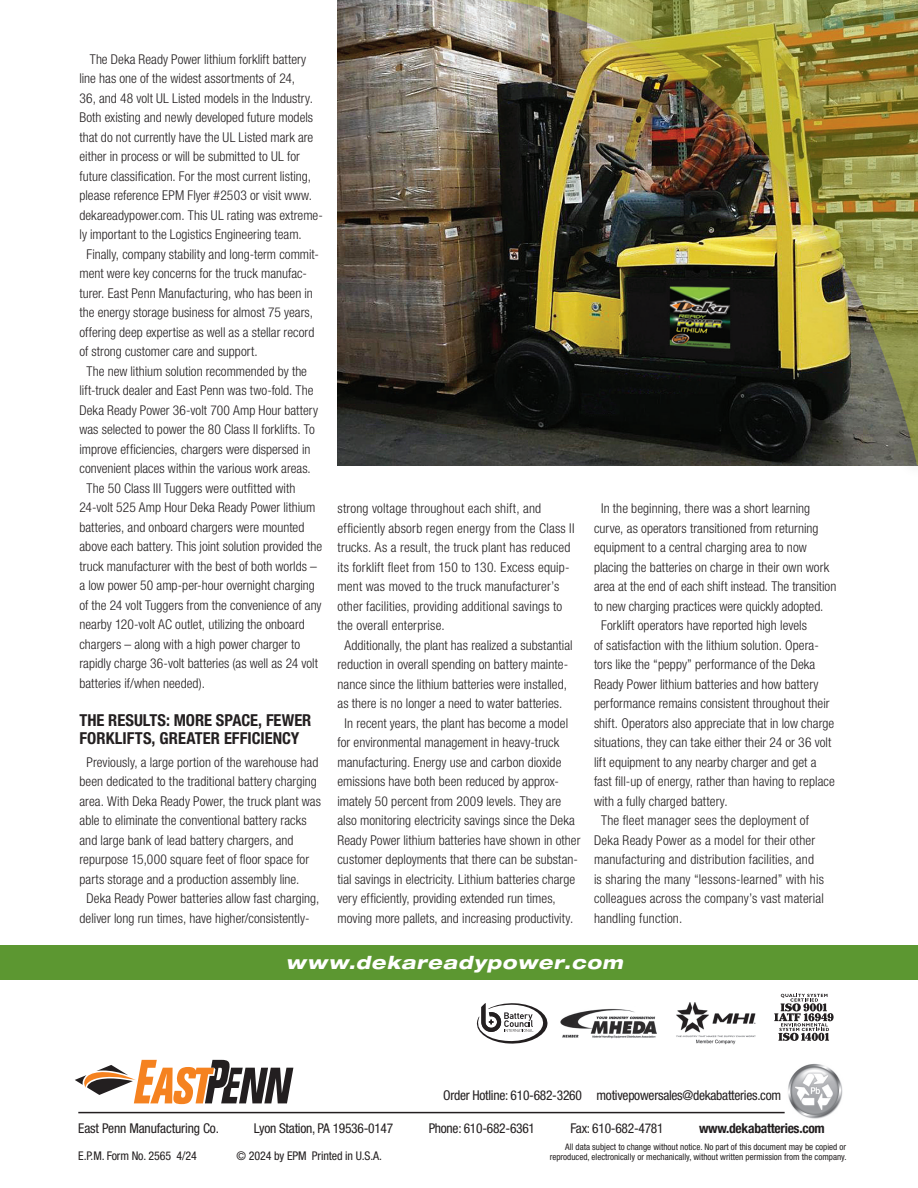
<style>
.page{position:relative;width:918px;height:1188px;background:#fff}
.page>*{position:absolute;margin:0;border:0;box-sizing:border-box;transform-origin:0 0}
.body_text{font:italic 800 expanded 18px "Helvetica Neue LT Std";letter-spacing:.055em;color:#fff}
.breakhead{font:700 condensed 16.5px/18px "Helvetica Neue LT Std";color:#231f20}
.Body_2{font:300 condensed 13.5px/19.5px "Helvetica Neue LT Std";letter-spacing:.005em;color:#231f20}
.t1{font:condensed 13.5px "Helvetica Neue LT Std";letter-spacing:-.02em;color:#231f20}
.t2{font:700 condensed 13.5px "Helvetica Neue";letter-spacing:-.02em;color:#231f20}
.t3{font:condensed 12px "Helvetica Neue LT Std";letter-spacing:-.01em;color:#231f20}
.t4{font:condensed 9px "Helvetica Neue LT Std";color:#231f20}
</style>
<div class="page">
<img style="left:338px;top:0;width:133px;height:465px">
<div style="left:471px;top:0;width:447px;height:481px;background:#231f20;opacity:.31"></div>
<img style="left:493px;top:0;width:425px;height:465px">
<img style="left:676px;top:1002px;width:80px;height:43px">
<svg style="left:477px;top:1003px;width:70px;height:41px"></svg>
<img style="left:560px;top:1009px;width:97px;height:29px">
<svg style="left:774px;top:994px;width:60px;height:47px"></svg>
<img style="left:788px;top:1064px;width:55px;height:55px">
<hr style="left:78px;top:1112px;width:707px;height:1px;background:#231f20">
<svg style="left:75px;top:1060px;width:218px;height:44px"></svg>
<div style="left:0;top:945px;width:918px;height:35px;background:#5c9731"></div>
<p class="Body_2" style="left:80px;top:49px;width:245px;text-indent:10px">The Deka Ready Power lithium forklift battery line has one of the widest assortments of 24,<br>36, and 48 volt UL Listed models in the Industry.<br>Both existing and newly developed future models that do not currently have the UL Listed mark are either in process or will be submitted to UL for future classification. For the most current listing, please reference EPM Flyer #2503 or visit www. dekareadypower.com. This UL rating was extreme&shy;ly important to the Logistics Engineering team.</p>
<p class="Body_2" style="left:80px;top:244px;width:241px;text-indent:7px">Finally, company stability and long-term commit&shy;ment were key concerns for the truck manufac&shy;turer. East Penn Manufacturing, who has been in the energy storage business for almost 75 years, offering deep expertise as well as a stellar record of strong customer care and support.</p>
<p class="Body_2" style="left:80px;top:361px;width:240px;text-align:center">The new lithium solution recommended by the lift-truck dealer and East Penn was two-fold. The Deka Ready Power 36-volt 700 Amp Hour battery was selected to power the 80 Class II forklifts. To improve efficiencies, chargers were dispersed in convenient places within the various work areas.</p>
<p class="Body_2" style="left:80px;top:478px;width:244px;text-indent:7px">The 50 Class III Tuggers were outfitted with 24-volt 525 Amp Hour Deka Ready Power lithium batteries, and onboard chargers were mounted above each battery. This joint solution provided the truck manufacturer with the best of both worlds – a low power 50 amp-per-hour overnight charging of the 24 volt Tuggers from the convenience of any nearby 120-volt AC outlet, utilizing the onboard chargers – along with a high power charger to rapidly charge 36-volt batteries (as well as 24 volt batteries if/when needed).</p>
<p class="breakhead" style="left:80px;top:711px;width:233px">THE RESULTS: MORE SPACE, FEWER<br>FORKLIFTS, GREATER EFFICIENCY</p>
<p class="Body_2" style="left:80px;top:752px;width:243px;text-indent:7px">Previously, a large portion of the warehouse had been dedicated to the traditional battery charging area. With Deka Ready Power, the truck plant was able to eliminate the conventional battery racks and large bank of lead battery chargers, and repurpose 15,000 square feet of floor space for parts storage and a production assembly line.</p>
<p class="Body_2" style="left:80px;top:889px;width:242px;text-indent:7px">Deka Ready Power batteries allow fast charging, deliver long run times, have higher/consistently-</p>
<p class="Body_2" style="left:338px;top:499px;width:239px">strong voltage throughout each shift, and efficiently absorb regen energy from the Class II trucks. As a result, the truck plant has reduced its forklift fleet from 150 to 130. Excess equip&shy;ment was moved to the truck manufacturer’s other facilities, providing additional savings to the overall enterprise.</p>
<p class="Body_2" style="left:338px;top:635px;width:237px;text-indent:7px">Additionally, the plant has realized a substantial reduction in overall spending on battery mainte&shy;nance since the lithium batteries were installed, as there is no longer a need to water batteries.</p>
<p class="Body_2" style="left:338px;top:713px;width:244px;text-indent:7px">In recent years, the plant has become a model for environmental management in heavy-truck manufacturing. Energy use and carbon dioxide emissions have both been reduced by approx&shy;imately 50 percent from 2009 levels. They are also monitoring electricity savings since the Deka Ready Power lithium batteries have shown in other customer deployments that there can be substan&shy;tial savings in electricity. Lithium batteries charge very efficiently, providing extended run times, moving more pallets, and increasing productivity.</p>
<p class="Body_2" style="left:594px;top:499px;width:244px;text-indent:7px">In the beginning, there was a short learning curve, as operators transitioned from returning equipment to a central charging area to now placing the batteries on charge in their own work area at the end of each shift instead. The transition to new charging practices were quickly adopted.</p>
<p class="Body_2" style="left:594px;top:616px;width:242px;text-indent:7px">Forklift operators have reported high levels<br>of satisfaction with the lithium solution. Opera&shy;tors like the “peppy” performance of the Deka Ready Power lithium batteries and how battery performance remains consistent throughout their shift. Operators also appreciate that in low charge situations, they can take either their 24 or 36 volt lift equipment to any nearby charger and get a fast fill-up of energy, rather than having to replace with a fully charged battery.</p>
<p class="Body_2" style="left:594px;top:811px;width:232px;text-indent:7px">The fleet manager sees the deployment of Deka Ready Power as a model for their other manufacturing and distribution facilities, and is sharing the many “lessons-learned” with his colleagues across the company’s vast material handling function.</p>
<p class="body_text" style="left:286px;top:950px;width:339px">www.dekareadypower.com</p>
<p class="t1" style="left:443px;top:1087px;width:340px">Order Hotline: 610-682-3260 motivepowersales@dekabatteries.com</p>
<p class="t1" style="left:78px;top:1121px;width:142px">East Penn Manufacturing Co.</p>
<p class="t1" style="left:254px;top:1121px;width:141px">Lyon Station, PA 19536-0147</p>
<p class="t1" style="left:429px;top:1121px;width:108px">Phone: 610-682-6361</p>
<p class="t1" style="left:570px;top:1121px;width:95px">Fax: 610-682-4781</p>
<p class="t2" style="left:699px;top:1117px;width:127px">www.dekabatteries.com</p>
<p class="t4" style="left:565px;top:1141px;width:283px">All data subject to change without notice. No part of this document may be copied or</p>
<p class="t3" style="left:78px;top:1149px;width:120px">E.P.M. Form No. 2565 4/24</p>
<p class="t3" style="left:237px;top:1149px;width:147px">© 2024 by EPM Printed in U.S.A.</p>
<p class="t4" style="left:550px;top:1152px;width:298px">reproduced, electronically or mechanically, without written permission from the company.</p>
</div>
